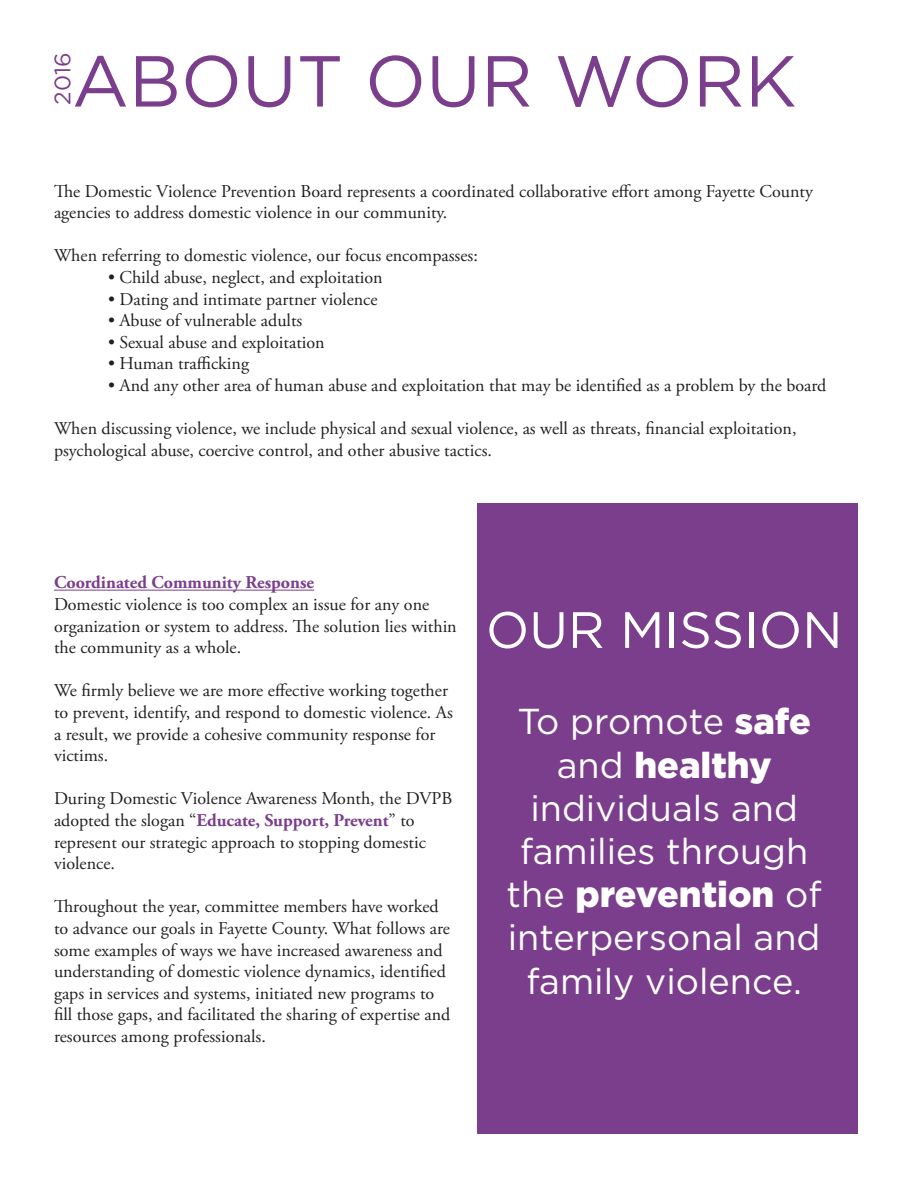
<style>
.page{position:relative;width:918px;height:1188px;background:#fff}
.page>*{position:absolute;margin:0;border:0;box-sizing:border-box;transform-origin:0 0}
.t1{font:72px "Gotham";color:#7b3e8c}
.t2{font:51px "Gotham";color:#fff}
.t3{font:36px/43.2px "Gotham";color:#fff;text-align:center}
.t4{font:900 36px "Gotham";color:#fff}
.t5{font:22.5px "Gotham";color:#7b3e8c}
.t6{font:18px/21.6px "Adobe Garamond Pro";color:#231f20}
.t7{font:700 18px "Adobe Garamond Pro";color:#7b3e8c}
.s1{font-weight:700;color:#7b3e8c}
.s2{font-weight:900}
.s3{font-weight:400}
</style>
<div class="page">
<div style="left:477px;top:503px;width:381px;height:631px;background:#7b3e8c"></div>
<hr style="left:54px;top:590px;width:260px;height:1px;background:#7b3e8c">
<p class="t5" style="left:50px;top:105px;width:54px;rotate:-90deg">2016</p>
<p class="t1" style="left:72px;top:41px;width:726px">ABOUT OUR WORK</p>
<p class="t6" style="left:54px;top:181px;width:760px">The Domestic Violence Prevention Board represents a coordinated collaborative effort among Fayette County agencies to address domestic violence in our community.</p>
<p class="t6" style="left:54px;top:246px;width:425px">When referring to domestic violence, our focus encompasses:</p>
<p class="t6" style="left:108px;top:267px;width:276px">• Child abuse, neglect, and exploitation</p>
<p class="t6" style="left:108px;top:289px;width:271px">• Dating and intimate partner violence</p>
<p class="t6" style="left:108px;top:310px;width:196px">• Abuse of vulnerable adults</p>
<p class="t6" style="left:108px;top:332px;width:218px">• Sexual abuse and exploitation</p>
<p class="t6" style="left:108px;top:354px;width:143px">• Human trafficking</p>
<p class="t6" style="left:108px;top:375px;width:720px">• And any other area of human abuse and exploitation that may be identified as a problem by the board</p>
<p class="t6" style="left:54px;top:418px;width:744px">When discussing violence, we include physical and sexual violence, as well as threats, financial exploitation, psychological abuse, coercive control, and other abusive tactics.</p>
<p class="t7" style="left:54px;top:572px;width:262px">Coordinated Community Response</p>
<p class="t6" style="left:54px;top:594px;width:404px">Domestic violence is too complex an issue for any one organization or system to address. The solution lies within the community as a whole.</p>
<p class="t6" style="left:54px;top:680px;width:400px">We firmly believe we are more effective working together to prevent, identify, and respond to domestic violence. As a result, we provide a cohesive community response for victims.</p>
<p class="t6" style="left:54px;top:788px;width:400px">During Domestic Violence Awareness Month, the DVPB adopted the slogan “<span class="s1">Educate, Support, Prevent</span>” to represent our strategic approach to stopping domestic violence.</p>
<p class="t6" style="left:54px;top:896px;width:398px">Throughout the year, committee members have worked to advance our goals in Fayette County. What follows are some examples of ways we have increased awareness and understanding of domestic violence dynamics, identified gaps in services and systems, initiated new programs to fill those gaps, and facilitated the sharing of expertise and resources among professionals.</p>
<p class="t2" style="left:486px;top:602px;width:358px">OUR MISSION</p>
<p class="t3" style="left:518px;top:699px;width:295px">To promote <span class="s2">safe </span>and <span class="s2">healthy</span></p>
<p class="t3" style="left:530px;top:786px;width:269px">individuals and</p>
<p class="t3" style="left:520px;top:829px;width:290px">families through</p>
<p class="t4" style="left:507px;top:874px;width:317px"><span class="s3">the</span> prevention <span class="s3">of</span></p>
<p class="t3" style="left:508px;top:915px;width:314px">interpersonal and family violence.</p>
</div>
